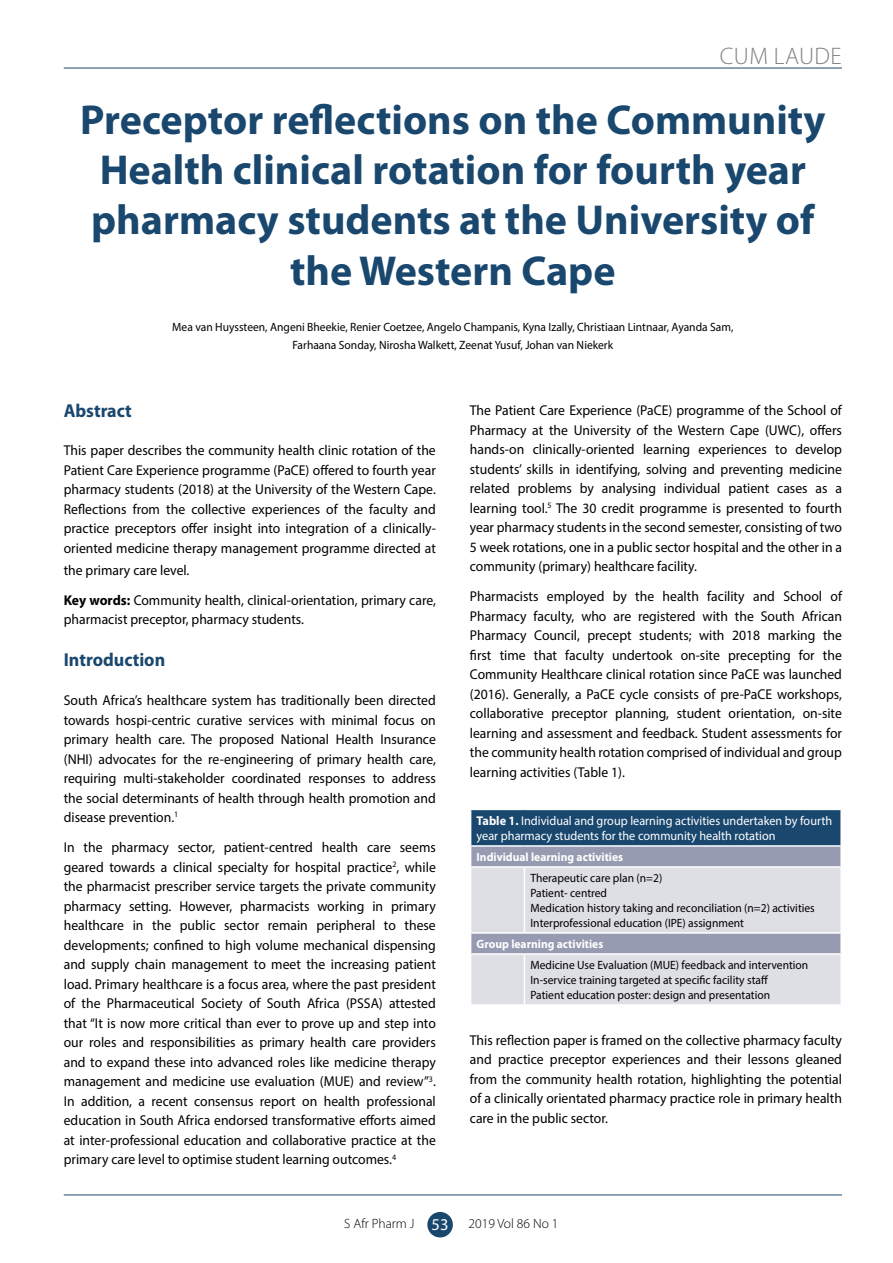
<style>
.page{position:relative;width:893px;height:1263px;background:#fff}
.page>*{position:absolute;margin:0;border:0;box-sizing:border-box;transform-origin:0 0}
.t1{font:700 42px/50.4px "Myriad Pro";color:#19476e;text-align:center}
.t2{font:300 24px "Myriad Pro";letter-spacing:.02em;color:#808285}
.t3{font:700 18.75px "Myriad Pro";color:#19476e;scale:.96 1}
.t4{font:14.25px/19.5px "Myriad Pro";color:#000;text-align:justify;scale:.96 1}
.t5{font:300 13.5px "Myriad Pro";color:#000}
.t6{font:12.75px/15px "Myriad Pro";color:#fff;scale:.96 1}
.t7{font:12px/15px "Myriad Pro";color:#000;scale:.96 1}
.t8{font:700 12px "Myriad Pro";color:#fff;scale:.96 1}
.s1{font-weight:700}
.s2{font-weight:400;font-size:16.5px;color:#fff}
</style>
<div class="page">
<hr style="left:64px;top:1194px;width:778px;height:1px;background:#19476e">
<div style="left:427px;top:1212px;width:26px;height:25px;background:#19476e;border-radius:50%"></div>
<hr style="left:64px;top:68px;width:778px;height:1px;background:#19476e">
<div style="left:471px;top:809px;width:370px;height:37px;background:#19476e"></div>
<div style="left:471px;top:955px;width:369px;height:49px;background:#dedee5"></div>
<hr style="left:470px;top:809px;width:54px;height:1px;background:#fff">
<hr style="left:524px;top:809px;width:318px;height:1px;background:#fff">
<hr style="left:840px;top:810px;width:2px;height:35px;background:#fff">
<hr style="left:470px;top:845px;width:54px;height:2px;background:#fff">
<hr style="left:524px;top:845px;width:318px;height:2px;background:#fff">
<svg style="left:471px;top:846px;width:370px;height:107px;background:#c5c7d3"></svg>
<hr style="left:524px;top:955px;width:1px;height:49px;background:#fff">
<h2 class="t2" style="left:720px;top:42px;width:123px">CUM LAUDE</h2>
<h1 class="t1" style="left:80px;top:93px;width:747px">Preceptor reflections on the Community Health clinical rotation for fourth year pharmacy students at the University of the Western Cape</h1>
<p class="t7" style="left:172px;top:318px;width:586px;line-height:18px;text-align:center">Mea van Huyssteen, Angeni Bheekie, Renier Coetzee, Angelo Champanis, Kyna Izally, Christiaan Lintnaar, Ayanda Sam,<br>Farhaana Sonday, Nirosha Walkett, Zeenat Yusuf, Johan van Niekerk</p>
<h3 class="t3" style="left:64px;top:398px;width:72px">Abstract</h3>
<p class="t4" style="left:64px;top:441px;width:389px">This paper describes the community health clinic rotation of the Patient Care Experience programme (PaCE) offered to fourth year pharmacy students (2018) at the University of the Western Cape.<br>Reflections from the collective experiences of the faculty and practice preceptors offer insight into integration of a clinically&shy;oriented medicine therapy management programme directed at</p>
<p class="t4" style="left:64px;top:554px;width:389px;line-height:30.2px">the primary care level.<br><span class="s1">Key words:</span> Community health, clinical-orientation, primary care,</p>
<p class="t4" style="left:64px;top:609px;width:252px">pharmacist preceptor, pharmacy students.</p>
<h3 class="t3" style="left:64px;top:648px;width:107px">Introduction</h3>
<p class="t4" style="left:64px;top:690px;width:389px">South Africa’s healthcare system has traditionally been directed towards hospi-centric curative services with minimal focus on primary health care. The proposed National Health Insurance (NHI) advocates for the re-engineering of primary health care, requiring multi-stakeholder coordinated responses to address the social determinants of health through health promotion and disease prevention.<sup>1</sup></p>
<p class="t4" style="left:64px;top:837px;width:389px">In the pharmacy sector, patient-centred health care seems geared towards a clinical specialty for hospital practice<sup>2</sup>, while the pharmacist prescriber service targets the private community pharmacy setting. However, pharmacists working in primary healthcare in the public sector remain peripheral to these developments; confined to high volume mechanical dispensing and supply chain management to meet the increasing patient load. Primary healthcare is a focus area, where the past president of the Pharmaceutical Society of South Africa (PSSA) attested that “It is now more critical than ever to prove up and step into our roles and responsibilities as primary health care providers and to expand these into advanced roles like medicine therapy management and medicine use evaluation (MUE) and review”<sup>3</sup>.<br>In addition, a recent consensus report on health professional education in South Africa endorsed transformative efforts aimed at inter-professional education and collaborative practice at the primary care level to optimise student learning outcomes.<sup>4</sup></p>
<p class="t4" style="left:470px;top:401px;width:389px">The Patient Care Experience (PaCE) programme of the School of Pharmacy at the University of the Western Cape (UWC), offers hands-on clinically-oriented learning experiences to develop students’ skills in identifying, solving and preventing medicine related problems by analysing individual patient cases as a learning tool.<sup>5</sup> The 30 credit programme is presented to fourth year pharmacy students in the second semester, consisting of two 5 week rotations, one in a public sector hospital and the other in a community (primary) healthcare facility.</p>
<p class="t4" style="left:470px;top:587px;width:389px">Pharmacists employed by the health facility and School of Pharmacy faculty, who are registered with the South African Pharmacy Council, precept students; with 2018 marking the first time that faculty undertook on-site precepting for the Community Healthcare clinical rotation since PaCE was launched (2016). Generally, a PaCE cycle consists of pre-PaCE workshops, collaborative preceptor planning, student orientation, on-site learning and assessment and feedback. Student assessments for the community health rotation comprised of individual and group learning activities (Table 1).</p>
<p class="t6" style="left:477px;top:813px;width:372px"><span class="s1">Table 1.</span> Individual and group learning activities undertaken by fourth year pharmacy students for the community health rotation</p>
<p class="t8" style="left:477px;top:849px;width:154px">Individual learning activities</p>
<p class="t7" style="left:530px;top:870px;width:298px">Therapeutic care plan (n=2)<br>Patient- centred<br>Medication history taking and reconciliation (n=2) activities Interprofessional education (IPE) assignment</p>
<p class="t8" style="left:477px;top:936px;width:134px">Group learning activities</p>
<p class="t7" style="left:530px;top:957px;width:291px">Medicine Use Evaluation (MUE) feedback and intervention<br>In-service training targeted at specific facility staff<br>Patient education poster: design and presentation</p>
<p class="t4" style="left:470px;top:1030px;width:389px">This reflection paper is framed on the collective pharmacy faculty and practice preceptor experiences and their lessons gleaned from the community health rotation, highlighting the potential of a clinically orientated pharmacy practice role in primary health care in the public sector.</p>
<p class="t5" style="left:344px;top:1216px;width:106px">S Afr Pharm J <span class="s2">53</span></p>
<p class="t5" style="left:469px;top:1216px;width:91px">2019 Vol 86 No 1</p>
</div>
